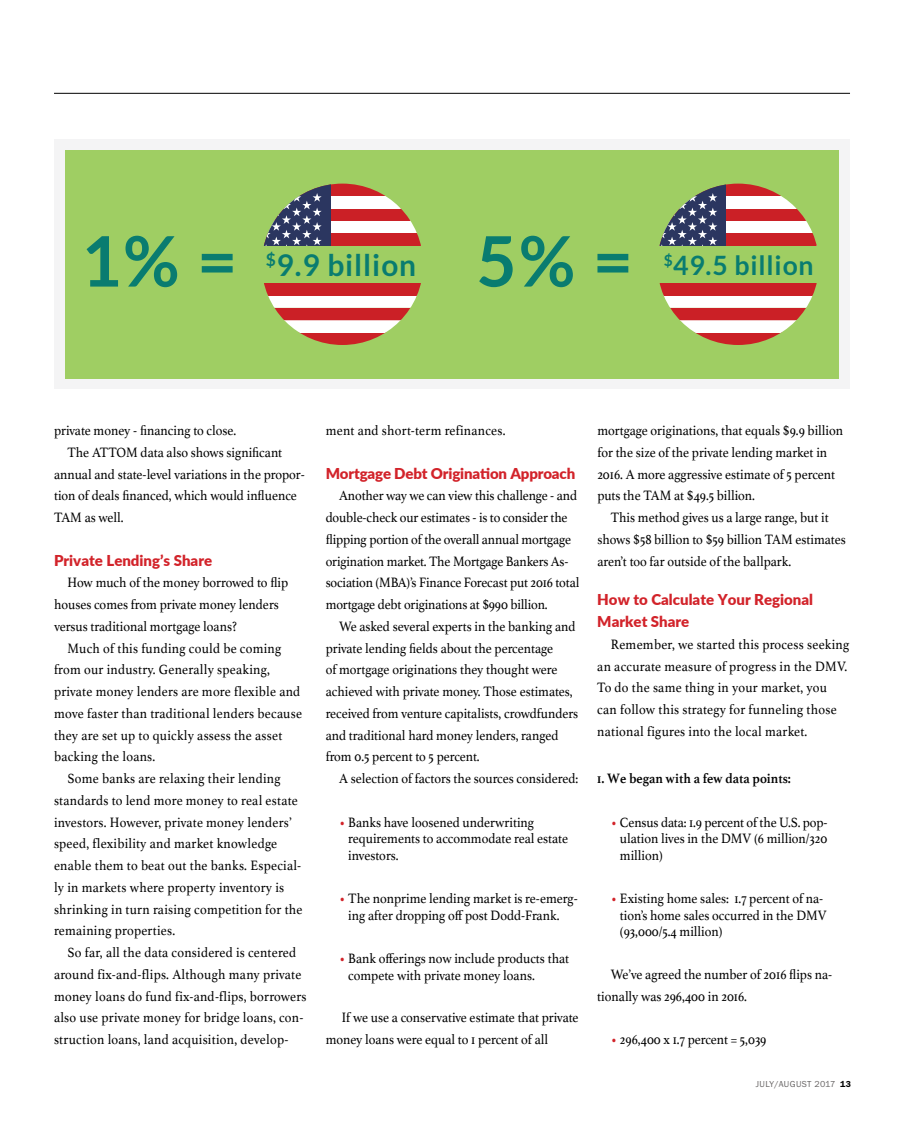
<style>
.page{position:relative;width:905px;height:1134px;background:#fff}
.page>*{position:absolute;margin:0;border:0;box-sizing:border-box;transform-origin:0 0}
.t1{font:700 69.6px "Lato";color:#097c70}
.t2{font:700 29.85px "Lato";letter-spacing:.03em;color:#097c70}
.t3{font:700 26.55px "Lato";letter-spacing:.03em;color:#097c70}
.t4{font:900 15px/21.8px "Lato";color:#d2232a}
.t5{font:14.25px/21.8px "Athelas";color:#000;scale:.91 1}
.t6{font:14.25px/21.8px "Athelas";letter-spacing:.02em;color:#000;scale:.91 1}
.t7{font:700 14.25px "Athelas";color:#000;scale:.91 1}
.t8{font:9px "Franklin Gothic FS";letter-spacing:.03em;color:#676464}
.s1{color:#d2232a}
.s2{font-weight:600;color:#000}
</style>
<div class="page">
<div style="left:54px;top:139px;width:796px;height:250px;background:#f4f4f5"></div>
<hr style="left:54px;top:93px;width:796px;height:1px;background:#000">
<div style="left:65px;top:150px;width:773px;height:228px;background:#9fce63"></div>
<svg style="left:300px;top:333px;width:85px;height:12px"></svg>
<svg style="left:284px;top:320px;width:117px;height:13px;background:#f1f4e6"></svg>
<svg style="left:274px;top:308px;width:136px;height:12px;background:#c82b2a"></svg>
<div style="left:262px;top:295px;width:161px;height:13px;background:#fff"></div>
<div style="left:262px;top:283px;width:161px;height:12px;background:#cb2026"></div>
<div style="left:262px;top:233px;width:161px;height:13px;background:#cb2026"></div>
<div style="left:262px;top:221px;width:161px;height:12px;background:#fff"></div>
<svg style="left:330px;top:208px;width:81px;height:13px"></svg>
<svg style="left:330px;top:196px;width:70px;height:12px"></svg>
<svg style="left:330px;top:184px;width:55px;height:12px"></svg>
<svg style="left:305px;top:184px;width:25px;height:62px"></svg>
<svg style="left:262px;top:193px;width:59px;height:53px"></svg>
<svg style="left:696px;top:333px;width:85px;height:12px"></svg>
<svg style="left:680px;top:320px;width:117px;height:13px;background:#f1f4e6"></svg>
<svg style="left:670px;top:308px;width:136px;height:12px;background:#c82b2a"></svg>
<div style="left:657px;top:295px;width:161px;height:13px;background:#fff"></div>
<div style="left:657px;top:283px;width:161px;height:12px;background:#cb2026"></div>
<div style="left:657px;top:233px;width:161px;height:13px;background:#cb2026"></div>
<div style="left:657px;top:221px;width:161px;height:12px;background:#fff"></div>
<svg style="left:726px;top:208px;width:80px;height:13px"></svg>
<svg style="left:726px;top:196px;width:70px;height:12px"></svg>
<svg style="left:726px;top:184px;width:55px;height:12px"></svg>
<svg style="left:700px;top:184px;width:26px;height:62px"></svg>
<svg style="left:657px;top:193px;width:60px;height:53px"></svg>
<h1 class="t1" style="left:81px;top:229px;width:158px">1% =</h1>
<h2 class="t2" style="left:266px;top:251px;width:152px"><sup>$</sup>9.9 billion</h2>
<h1 class="t1" style="left:476px;top:229px;width:158px">5% =</h1>
<h3 class="t3" style="left:663px;top:253px;width:151px"><sup>$</sup>49.5 billion</h3>
<p class="t5" style="left:54px;top:419px;width:202px">private money - inancing to close.</p>
<p class="t5" style="left:67px;top:441px;width:237px">The ATTOM data also shows signiicant</p>
<p class="t5" style="left:54px;top:465px;width:277px">annual and state-level variations in the propor-</p>
<p class="t5" style="left:54px;top:484px;width:268px">tion of deals inanced, which would inluence</p>
<p class="t5" style="left:54px;top:508px;width:78px">TAM as well.</p>
<p class="t4" style="left:54px;top:549px;width:160px">Private Lending’s Share</p>
<p class="t5" style="left:54px;top:571px;width:259px;text-indent:13px">How much of the money borrowed to lip houses comes from private money lenders versus traditional mortgage loans?</p>
<p class="t6" style="left:54px;top:639px;width:274px;text-indent:13px">Much of this funding could be coming from our industry. Generally speaking, private money lenders are more flexible and move faster than traditional lenders because they are set up to quickly assess the asset backing the loans.</p>
<p class="t6" style="left:54px;top:769px;width:275px;text-indent:14px">Some banks are relaxing their lending standards to lend more money to real estate investors. However, private money lenders’ speed, flexibility and market knowledge enable them to beat out the banks. Especial&shy;ly in markets where property inventory is shrinking in turn raising competition for the remaining properties.</p>
<p class="t6" style="left:54px;top:943px;width:279px;text-indent:13px">So far, all the data considered is centered around fix-and-flips. Although many private money loans do fund fix-and-flips, borrowers also use private money for bridge loans, con&shy;struction loans, land acquisition, develop-</p>
<p class="t6" style="left:325px;top:421px;width:199px">ment and short-term refinances.</p>
<p class="t4" style="left:326px;top:462px;width:251px">Mortgage Debt Originaion Approach</p>
<p class="t5" style="left:325px;top:486px;width:280px;text-indent:14px">Another way we can view this challenge - and double-check our estimates - is to consider the lipping portion of the overall annual mortgage origination market. The Mortgage Bankers As&shy;sociation (MBA)’s Finance Forecast put 2016 total mortgage debt originations at $990 billion.</p>
<p class="t5" style="left:325px;top:617px;width:279px;text-indent:13px">We asked several experts in the banking and private lending ields about the percentage<br>of mortgage originations they thought were achieved with private money. Those estimates, received from venture capitalists, crowdfunders and traditional hard money lenders, ranged from 0.5 percent to 5 percent.</p>
<p class="t5" style="left:339px;top:769px;width:264px">A selection of factors the sources considered:</p>
<p class="t5" style="left:348px;top:815px;width:243px;line-height:16.5px;text-indent:-9px"><span class="s1">•</span> Banks have loosened underwriting requirements to accommodate real estate investors.</p>
<p class="t5" style="left:348px;top:892px;width:254px;line-height:16.5px;text-indent:-9px"><span class="s1">•</span> The nonprime lending market is re-emerg&shy;ing after dropping of post Dodd-Frank.</p>
<p class="t5" style="left:348px;top:950px;width:244px;line-height:16.5px;text-indent:-9px"><span class="s1">•</span> Bank oferings now include products that compete with private money loans.</p>
<p class="t5" style="left:326px;top:1008px;width:279px;text-indent:16px">If we use a conservative estimate that private money loans were equal to 1 percent of all</p>
<p class="t5" style="left:597px;top:421px;width:271px">mortgage originations, that equals $9.9 billion for the size of the private lending market in 2016. A more aggressive estimate of 5 percent puts the TAM at $49.5 billion.</p>
<p class="t5" style="left:597px;top:508px;width:274px;text-indent:13px">This method gives us a large range, but it shows $58 billion to $59 billion TAM estimates aren’t too far outside of the ballpark.</p>
<p class="t4" style="left:597px;top:588px;width:217px">How to Calculate Your Regional<br>Market Share</p>
<p class="t6" style="left:597px;top:635px;width:278px;text-indent:13px">Remember, we started this process seeking an accurate measure of progress in the DMV.<br>To do the same thing in your market, you can follow this strategy for funneling those national figures into the local market.</p>
<p class="t7" style="left:597px;top:773px;width:214px">1. We began with a few data points:</p>
<p class="t5" style="left:620px;top:815px;width:229px;line-height:16.5px;text-align:justify;text-indent:-9px"><span class="s1">•</span> Census data: 1.9 percent of the U.S. pop&shy;ulation lives in the DMV (6 million/320 million)</p>
<p class="t5" style="left:620px;top:890px;width:229px;line-height:16.5px;text-indent:-9px"><span class="s1">•</span> Existing home sales: 1.7 percent of na&shy;tion’s home sales occurred in the DMV (93,000/5.4 million)</p>
<p class="t5" style="left:597px;top:963px;width:260px;text-indent:14px">We’ve agreed the number of 2016 lips na&shy;tionally was 296,400 in 2016.</p>
<p class="t5" style="left:610px;top:1028px;width:172px"><span class="s1">•</span> 296,400 x 1.7 percent = 5,039</p>
<p class="t8" style="left:755px;top:1081px;width:97px">JULY/AUGUST 2017 <span class="s2">13</span></p>
</div>
